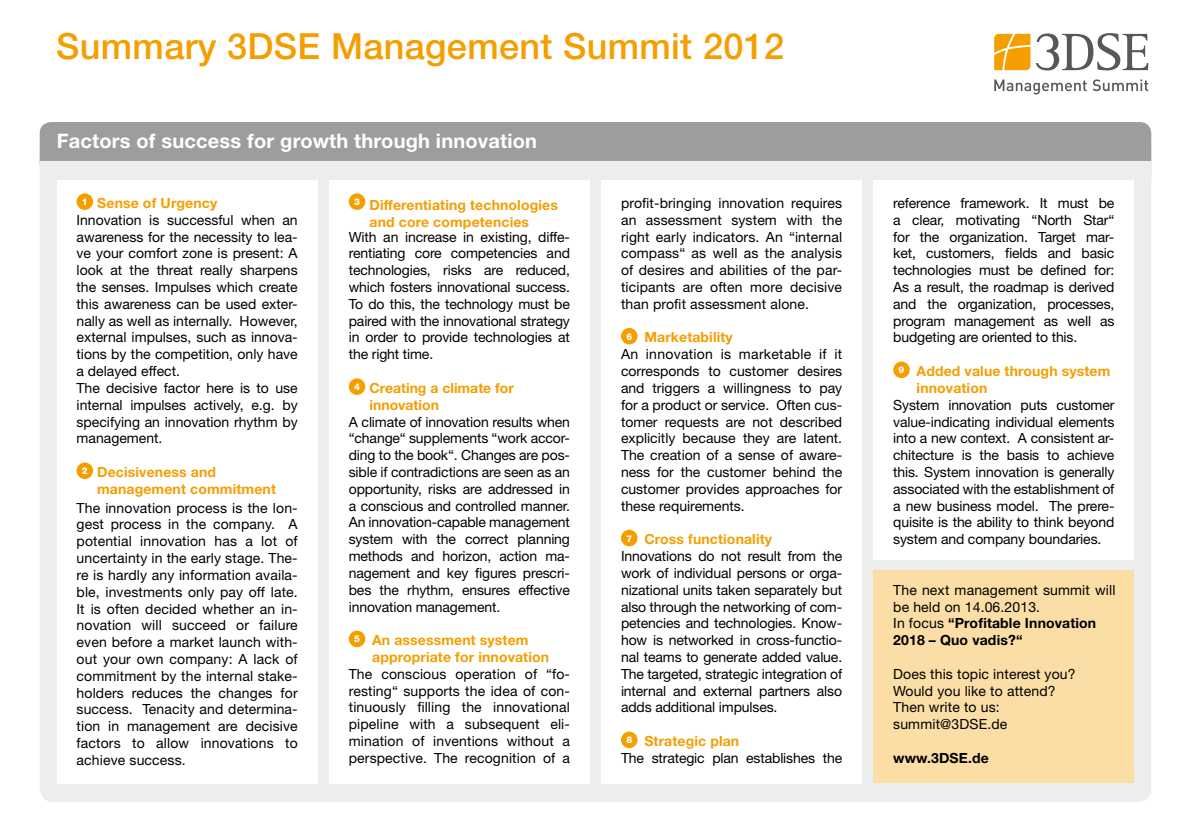
<style>
.page{position:relative;width:1191px;height:840px;background:#fff}
.page>*{position:absolute;margin:0;border:0;box-sizing:border-box;transform-origin:0 0}
.t1{font:500 36px "Helvetica Neue";letter-spacing:.01em;color:#f49e00}
.t2{font:700 20px "Helvetica Neue";letter-spacing:.01em;color:#fff}
.t3{font:14px/16.8px "Helvetica Neue";color:#000;text-align:justify}
.t4{font:700 14px/16.8px "Helvetica Neue";letter-spacing:.01em;color:#f49e00}
.t5{font:700 14px "Helvetica Neue";letter-spacing:.01em;color:#000}
.s1{font-weight:700;color:#f49e00}
.s2{font-weight:700}
</style>
<div class="page">
<div style="left:40px;top:132px;width:1111px;height:669px;background:#eceded;border-radius:14px"></div>
<div style="left:40px;top:122px;width:1111px;height:52px;background:#9c9d9f;border-radius:11px"></div>
<div style="left:40px;top:161px;width:1111px;height:15px;background:#eceded"></div>
<div style="left:57px;top:180px;width:260px;height:602px;background:#fff"></div>
<div style="left:329px;top:180px;width:261px;height:602px;background:#fff"></div>
<div style="left:601px;top:180px;width:261px;height:602px;background:#fff"></div>
<div style="left:873px;top:180px;width:261px;height:379px;background:#fff"></div>
<div style="left:873px;top:570px;width:261px;height:212px;background:#fbdda6"></div>
<svg style="left:994px;top:33px;width:154px;height:38px"></svg>
<svg style="left:994px;top:79px;width:92px;height:15px"></svg>
<svg style="left:1092px;top:79px;width:56px;height:12px"></svg>
<svg style="left:887px;top:361px;width:232px;height:199px"></svg>
<svg style="left:621px;top:529px;width:17px;height:18px"></svg>
<svg style="left:621px;top:731px;width:17px;height:18px"></svg>
<svg style="left:73px;top:462px;width:231px;height:322px"></svg>
<svg style="left:343px;top:193px;width:232px;height:591px"></svg>
<h1 class="t1" style="left:56px;top:25px;width:729px">Summary 3DSE Management Summit 2012</h1>
<h2 class="t2" style="left:57px;top:128px;width:482px">Factors of success for growth through innovation</h2>
<p class="t3" style="left:77px;top:194px;width:223px;text-align:left;text-indent:5px"><sup>1</sup> <span class="s1">Sense of Urgency<br></span>Innovation is successful when an awareness for the necessity to lea&shy;ve your comfort zone is present: A look at the threat really sharpens the senses. Impulses which create this awareness can be used exter&shy;nally as well as internally. However, external impulses, such as innova&shy;tions by the competition, only have a delayed effect.<br>The decisive factor here is to use internal impulses actively, e.g. by specifying an innovation rhythm by management.</p>
<p class="t4" style="left:97px;top:463px;width:180px;text-indent:-15px"><sup>2</sup> Decisiveness and management commitment</p>
<p class="t3" style="left:77px;top:498px;width:223px">The innovation process is the lon&shy;gest process in the company. A potential innovation has a lot of uncertainty in the early stage. The&shy;re is hardly any information availa&shy;ble, investments only pay off late.<br>It is often decided whether an in&shy;novation will succeed or failure even before a market launch with&shy;out your own company: A lack of commitment by the internal stake&shy;holders reduces the changes for success. Tenacity and determina&shy;tion in management are decisive factors to allow innovations to achieve success.</p>
<p class="t4" style="left:369px;top:196px;width:190px;text-indent:-15px"><sup>3</sup> Differentiating technologies and core competencies</p>
<p class="t3" style="left:349px;top:228px;width:223px">With an increase in existing, diffe&shy;rentiating core competencies and technologies, risks are reduced, which fosters innovational success.<br>To do this, the technology must be paired with the innovational strategy in order to provide technologies at the right time.</p>
<p class="t4" style="left:369px;top:379px;width:146px;text-indent:-15px"><sup>4</sup> Creating a climate for innovation</p>
<p class="t3" style="left:349px;top:412px;width:223px">A climate of innovation results when “change“ supplements “work accor&shy;ding to the book“. Changes are pos&shy;sible if contradictions are seen as an opportunity, risks are addressed in a conscious and controlled manner.<br>An innovation-capable management system with the correct planning methods and horizon, action ma&shy;nagement and key figures prescri&shy;bes the rhythm, ensures effective innovation management.</p>
<p class="t4" style="left:372px;top:631px;width:178px;text-indent:-18px"><sup>5</sup> An assessment system appropriate for innovation</p>
<p class="t3" style="left:349px;top:664px;width:223px">The conscious operation of “fo&shy;resting“ supports the idea of con&shy;tinuously filling the innovational pipeline with a subsequent eli&shy;mination of inventions without a perspective. The recognition of a</p>
<p class="t3" style="left:621px;top:194px;width:223px">profit-bringing innovation requires an assessment system with the right early indicators. An “internal compass“ as well as the analysis of desires and abilities of the par&shy;ticipants are often more decisive than profit assessment alone.</p>
<p class="t3" style="left:621px;top:328px;width:223px;text-align:left;text-indent:5px"><sup>6</sup> <span class="s1">Marketability<br></span>An innovation is marketable if it corresponds to customer desires and triggers a willingness to pay for a product or service. Often cus&shy;tomer requests are not described explicitly because they are latent.<br>The creation of a sense of aware&shy;ness for the customer behind the customer provides approaches for these requirements.</p>
<p class="t3" style="left:621px;top:530px;width:223px;text-align:left;text-indent:5px"><sup>7</sup> <span class="s1">Cross functionality </span>Innovations do not result from the work of individual persons or orga&shy;nizational units taken separately but also through the networking of com&shy;petencies and technologies. Know&shy;how is networked in cross-functio&shy;nal teams to generate added value.<br>The targeted, strategic integration of internal and external partners also adds additional impulses.</p>
<p class="t3" style="left:621px;top:732px;width:223px;text-indent:5px"><sup>8</sup> <span class="s1">Strategic plan<br></span>The strategic plan establishes the</p>
<p class="t3" style="left:893px;top:194px;width:223px">reference framework. It must be a clear, motivating “North Star“ for the organization. Target mar&shy;ket, customers, fields and basic technologies must be defined for:<br>As a result, the roadmap is derived and the organization, processes, program management as well as budgeting are oriented to this.</p>
<p class="t4" style="left:916px;top:362px;width:195px;text-indent:-18px"><sup>9</sup> Added value through system innovation</p>
<p class="t3" style="left:893px;top:396px;width:223px">System innovation puts customer value-indicating individual elements into a new context. A consistent ar&shy;chitecture is the basis to achieve this. System innovation is generally associated with the establishment of a new business model. The prere&shy;quisite is the ability to think beyond system and company boundaries.</p>
<p class="t3" style="left:893px;top:580px;width:224px;text-align:left">The next management summit will be held on 14.06.2013.<br>In focus <span class="s2">“Profitable Innovation<br>2018 – Quo vadis?“</span></p>
<p class="t3" style="left:893px;top:664px;width:184px;text-align:left">Does this topic interest you?<br>Would you like to attend?<br>Then write to us: summit@3DSE.de</p>
<p class="t5" style="left:893px;top:748px;width:97px">www.3DSE.de</p>
</div>
